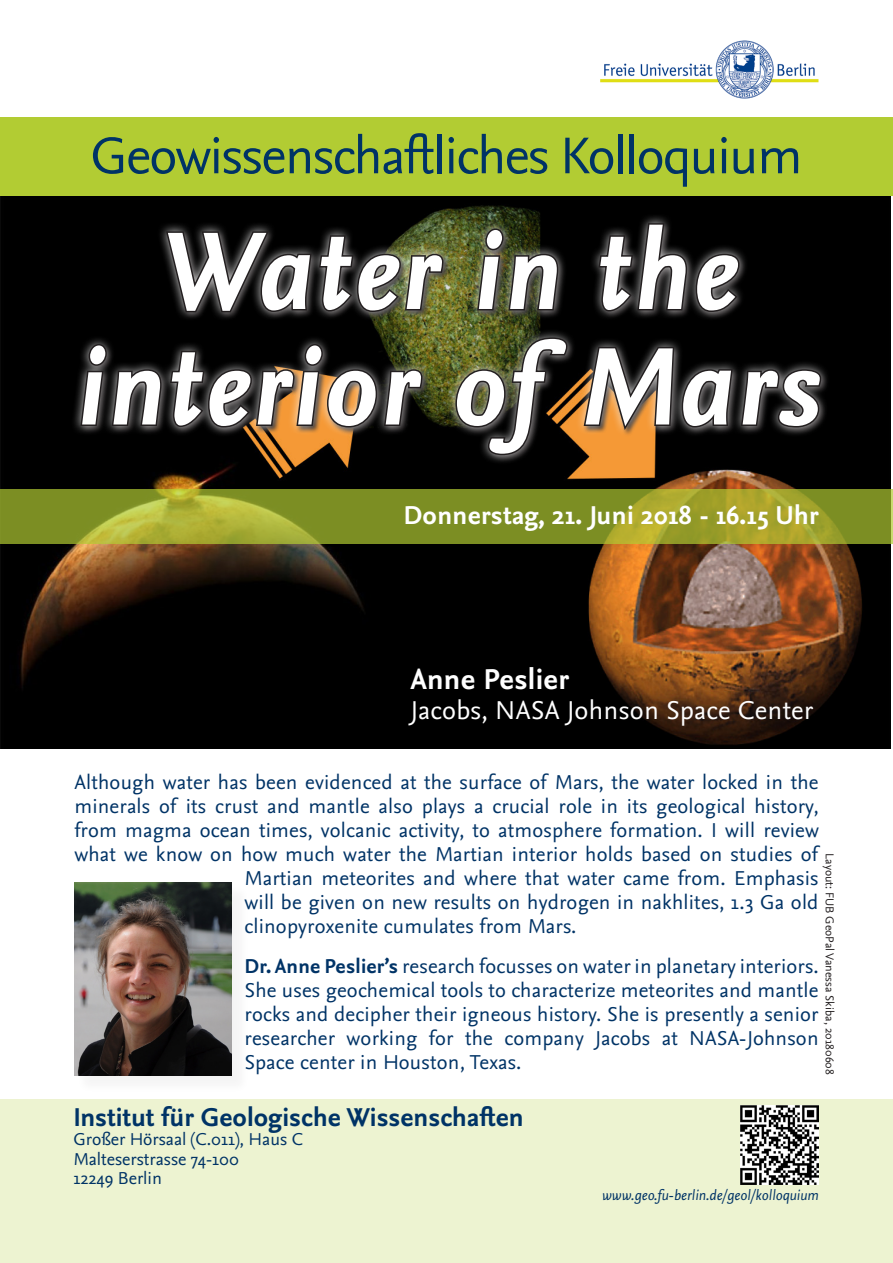
<style>
.page{position:relative;width:893px;height:1263px;background:#fff}
.page>*{position:absolute;margin:0;border:0;box-sizing:border-box;transform-origin:0 0}
.Headline{font:italic 700 115.5px "Nexus Sans Pro";letter-spacing:.025em;color:#fff}
.Headline-2{font:54px "Nexus Sans Pro";letter-spacing:-.03em;color:#036}
.Headline-3{font:700 30px "Nexus Sans Pro";letter-spacing:.01em;color:#fff}
.Unterzeile{font:700 27px "Nexus Sans Pro";color:#036}
.Unterzeile-2{font:700 27px "Nexus Sans Pro";letter-spacing:.01em;color:#fff}
.Headline-4{font:27px "Nexus Sans Pro";letter-spacing:.01em;color:#fff}
.Headline-5{font:21px/24px "Nexus Sans Pro";letter-spacing:.01em;color:#036;text-align:justify}
.Unterzeile-3{font:18px "Nexus Sans Pro";color:#036}
.Unterzeile-4{font:italic 15px "Nexus Sans Pro";color:#036}
.t1{font:12px "Nexus Sans Pro";color:#231f20}
.s1{font-weight:700}
</style>
<div class="page">
<img style="left:600px;top:40px;width:219px;height:59px">
<img style="left:1px;top:196px;width:890px;height:552px">
<svg style="left:0;top:489px;width:893px;height:54px;background:#8f9a29"></svg>
<div style="left:71px;top:213px;width:760px;height:251px;background:#fff;opacity:.75"></div>
<svg style="left:164px;top:229px;width:281px;height:85px;background:#52524c"></svg>
<img style="left:475px;top:227px;width:85px;height:85px">
<svg style="left:597px;top:222px;width:144px;height:91px;background:#464545"></svg>
<svg style="left:79px;top:342px;width:345px;height:87px;background:#504a43"></svg>
<img style="left:454px;top:336px;width:115px;height:121px">
<svg style="left:582px;top:345px;width:241px;height:89px;background:#564e48"></svg>
<div style="left:0;top:1099px;width:893px;height:164px;background:#edf3d1"></div>
<div style="left:0;top:117px;width:893px;height:79px;background:#b2cc33"></div>
<img style="left:740px;top:1106px;width:79px;height:78px">
<div style="left:77px;top:885px;width:174px;height:210px;background:#f8f8f8"></div>
<img style="left:74px;top:882px;width:158px;height:194px">
<p class="Headline-2" style="left:90px;top:115px;width:714px">Geowissenschaftliches Kolloquium</p>
<p class="Headline" style="left:158px;top:183px;width:579px">Water in the</p>
<p class="Headline" style="left:75px;top:299px;width:745px">interior of Mars</p>
<p class="Unterzeile-2" style="left:403px;top:495px;width:417px">Donnerstag, 21. Juni 2018 - 16.15 Uhr</p>
<p class="Headline-3" style="left:410px;top:656px;width:160px">Anne Peslier</p>
<p class="Headline-4" style="left:410px;top:689px;width:404px">Jacobs, NASA Johnson Space Center</p>
<p class="Headline-5" style="left:74px;top:769px;width:746px">Although water has been evidenced at the surface of Mars, the water locked in the</p>
<p class="Headline-5" style="left:74px;top:793px;width:746px">minerals of its crust and mantle also plays a crucial role in its geological history,</p>
<p class="Headline-5" style="left:74px;top:817px;width:746px">from magma ocean times, volcanic activity, to atmosphere formation. I will review</p>
<p class="Headline-5" style="left:74px;top:841px;width:745px">what we know on how much water the Martian interior holds based on studies of</p>
<p class="Headline-5" style="left:244px;top:865px;width:576px">Martian meteorites and where that water came from. Emphasis</p>
<p class="Headline-5" style="left:244px;top:889px;width:575px">will be given on new results on hydrogen in nakhlites, 1.3 Ga old</p>
<p class="Headline-5" style="left:244px;top:913px;width:334px">clinopyroxenite cumulates from Mars.</p>
<p class="t1" style="left:839px;top:853px;width:223px;rotate:90deg">Layout: FUB GeoPal Vanessa Skiba, 20180608</p>
<p class="Headline-5" style="left:244px;top:953px;width:576px"><span class="s1">Dr. Anne Peslier’s</span> research focusses on water in planetary interiors.<br>She uses geochemical tools to characterize meteorites and mantle rocks and decipher their igneous history. She is presently a senior researcher working for the company Jacobs at NASA-Johnson Space center in Houston, Texas.</p>
<p class="Unterzeile" style="left:73px;top:1097px;width:452px">Institut für Geologische Wissenschaften</p>
<p class="Unterzeile-3" style="left:73px;top:1126px;width:231px">Großer Hörsaal (C.011), Haus C</p>
<p class="Unterzeile-3" style="left:73px;top:1145px;width:167px">Malteserstrasse 74-100</p>
<p class="Unterzeile-3" style="left:73px;top:1165px;width:90px">12249 Berlin</p>
<p class="Unterzeile-4" style="left:602px;top:1184px;width:218px">www.geo.fu-berlin.de/geol/kolloquium</p>
</div>
